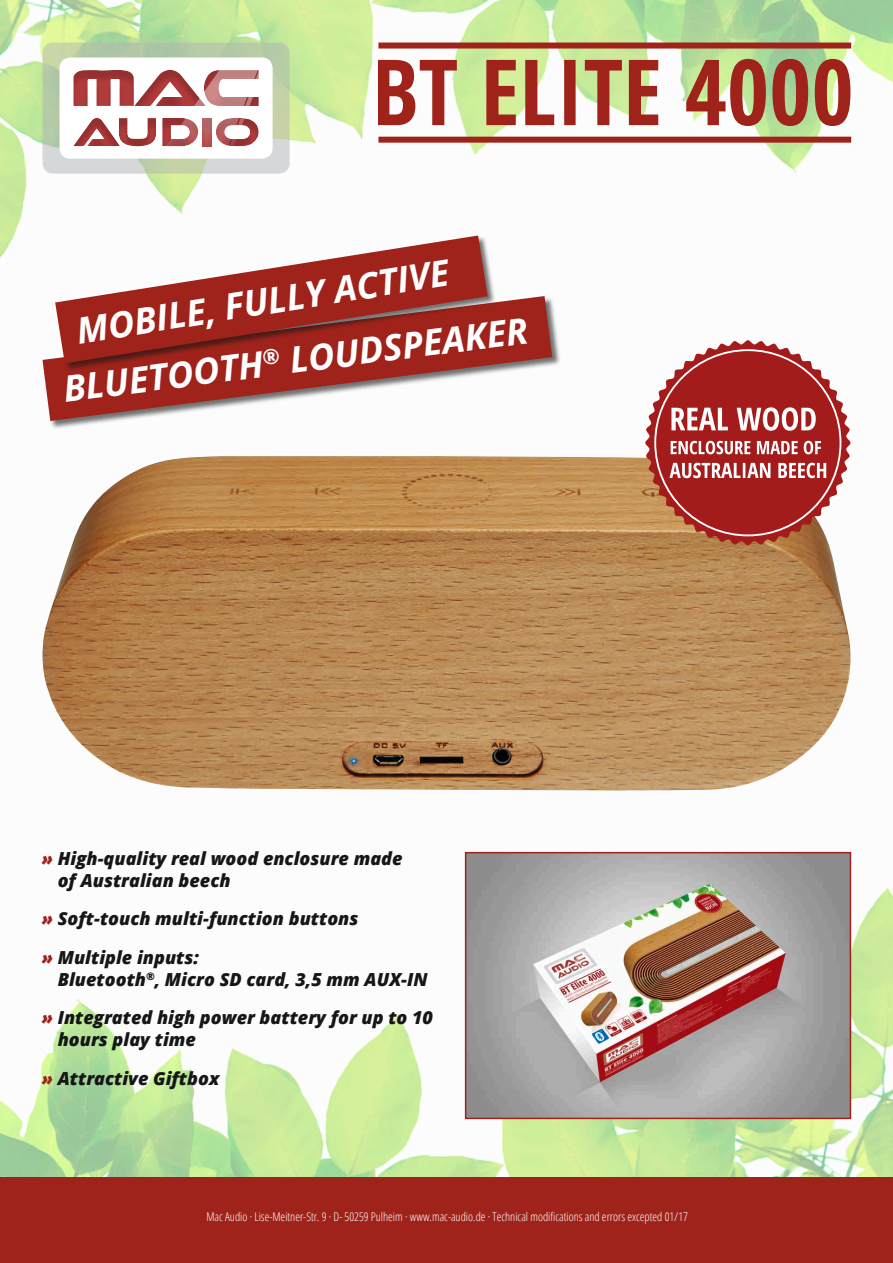
<style>
.page{position:relative;width:893px;height:1263px;background:#fff}
.page>*{position:absolute;margin:0;border:0;box-sizing:border-box;transform-origin:0 0}
.t1{font:italic 700 36px "Open Sans";color:#fff}
.t2{font:italic 800 18px/38.5px "Open Sans";color:#151616}
.t3{font:300 condensed 12px "Open Sans";color:#fff}
.s1{color:#9f231a}
</style>
<div class="page">
<img style="left:0;top:0;width:893px;height:1178px">
<svg style="left:43px;top:43px;width:246px;height:131px;background:#cbd3c4"></svg>
<div style="left:59px;top:58px;width:214px;height:101px;background:#fff;border-radius:11px"></div>
<svg style="left:44px;top:47px;width:244px;height:103px"></svg>
<svg style="left:159px;top:59px;width:109px;height:91px"></svg>
<div style="left:0;top:1178px;width:893px;height:85px;background:#9f231a"></div>
<div style="left:378px;top:43px;width:473px;height:6px;background:#9f231a"></div>
<div style="left:378px;top:137px;width:473px;height:6px;background:#9f231a"></div>
<svg style="left:378px;top:59px;width:472px;height:67px"></svg>
<img style="left:41px;top:456px;width:809px;height:335px">
<img style="left:468px;top:855px;width:380px;height:261px">
<div style="left:465px;top:852px;width:386px;height:267px;border:2px solid #9f231a"></div>
<div style="left:43px;top:296px;width:518px;height:134px;background:#151616;opacity:.6"></div>
<svg style="left:43px;top:296px;width:509px;height:125px"></svg>
<div style="left:56px;top:236px;width:441px;height:136px;background:#151616;opacity:.6"></div>
<svg style="left:55px;top:235px;width:433px;height:128px;fill:#9f231a"></svg>
<svg style="left:645px;top:340px;width:205px;height:205px"></svg>
<h1 class="t1" style="left:73px;top:306px;width:378px;rotate:-9deg">MOBILE, FULLY ACTIVE</h1>
<h1 class="t1" style="left:60px;top:363px;width:469px;rotate:-7deg">BLUETOOTH<sup>®</sup> LOUDSPEAKER</h1>
<p class="t2" style="left:58px;top:847px;width:346px;line-height:21.6px;text-indent:-16px"><span class="s1">»</span> High-quality real wood enclosure made of Australian beech</p>
<p class="t2" style="left:42px;top:899px;width:318px"><span class="s1">»</span> Soft-touch multi-function buttons <span class="s1">»</span> Multiple inputs:</p>
<p class="t2" style="left:42px;top:959px;width:393px;text-align:center">Bluetooth<sup>®</sup>, Micro SD card, 3,5 mm AUX-IN<br><span class="s1">»</span> Integrated high power battery for up to 10</p>
<p class="t2" style="left:42px;top:1019px;width:179px;text-align:center">hours play time<br><span class="s1">»</span> Attractive Giftbox</p>
<p class="t3" style="left:206px;top:1208px;width:483px">Mac Audio · Lise-Meitner-Str. 9 · D- 50259 Pulheim · www.mac-audio.de · Technical modifications and errors excepted 01/17</p>
</div>
